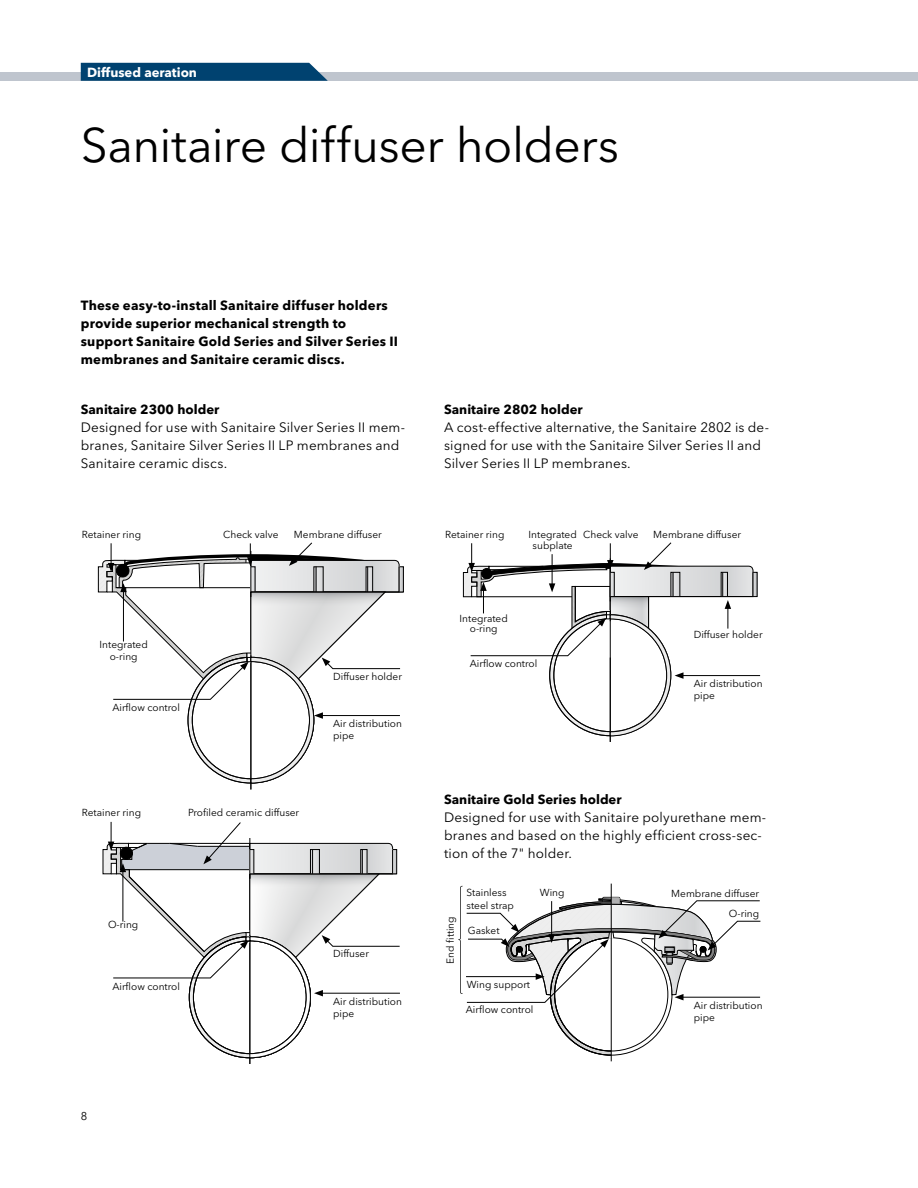
<style>
.page{position:relative;width:918px;height:1188px;background:#fff}
.page>*{position:absolute;margin:0;border:0;box-sizing:border-box;transform-origin:0 0}
.t1{font:48px "Avenir Next LT Pro";letter-spacing:-.01em;color:#000}
.t2{font:13.5px/18px "Avenir Next LT Pro";letter-spacing:.01em;color:#000}
.t3{font:700 13.35px/18px "Avenir Next LT Pro";letter-spacing:.015em;color:#000}
.t4{font:700 13.2px "Avenir Next LT Pro";color:#000}
.t5{font:700 13.2px "Avenir Next LT Pro";color:#fff}
.t6{font:11.25px "Avenir Next LT Pro";color:#000}
.t7{font:10.2px/12.1px "Avenir Next LT Pro";color:#000}
</style>
<div class="page">
<div style="left:0;top:72px;width:918px;height:9px;background:#bfc5ce"></div>
<hr style="left:610px;top:658px;width:1px;height:84px;background:#000">
<hr style="left:251px;top:655px;width:1px;height:134px;background:#000">
<hr style="left:250px;top:935px;width:1px;height:128px;background:#000">
<hr style="left:611px;top:884px;width:1px;height:177px;background:#000">
<svg style="left:98px;top:542px;width:306px;height:242px"></svg>
<hr style="left:681px;top:675px;width:79px;height:1px;background:#000">
<svg style="left:463px;top:542px;width:295px;height:195px"></svg>
<svg style="left:102px;top:822px;width:298px;height:236px"></svg>
<svg style="left:458px;top:886px;width:303px;height:170px"></svg>
<svg style="left:81px;top:63px;width:247px;height:18px"></svg>
<p class="t5" style="left:87px;top:65px;width:111px">Diffused aeration</p>
<h1 class="t1" style="left:81px;top:117px;width:540px">Sanitaire diffuser holders</h1>
<h3 class="t3" style="left:81px;top:296px;width:319px">These easy-to-install Sanitaire diffuser holders provide superior mechanical strength to support Sanitaire Gold Series and Silver Series II membranes and Sanitaire ceramic discs.</h3>
<p class="t4" style="left:81px;top:401px;width:140px">Sanitaire 2300 holder</p>
<h2 class="t2" style="left:81px;top:418px;width:326px">Designed for use with Sanitaire Silver Series II mem&shy;branes, Sanitaire Silver Series II LP membranes and<br>Sanitaire ceramic discs.</h2>
<p class="t4" style="left:444px;top:401px;width:140px">Sanitaire 2802 holder</p>
<h2 class="t2" style="left:444px;top:418px;width:327px">A cost-effective alternative, the Sanitaire 2802 is de&shy;signed for use with the Sanitaire Silver Series II and<br>Silver Series II LP membranes.</h2>
<p class="t7" style="left:82px;top:528px;width:61px">Retainer ring</p>
<p class="t7" style="left:100px;top:638px;width:50px;text-align:center">Integrated o-ring</p>
<p class="t7" style="left:112px;top:701px;width:69px">Airflow control</p>
<p class="t7" style="left:529px;top:529px;width:50px;line-height:10.5px;text-align:center">Integrated subplate</p>
<p class="t7" style="left:223px;top:529px;width:57px">Check valve</p>
<p class="t7" style="left:294px;top:529px;width:89px">Membrane diffuser</p>
<p class="t7" style="left:583px;top:529px;width:57px">Check valve</p>
<p class="t7" style="left:653px;top:529px;width:89px">Membrane diffuser</p>
<p class="t7" style="left:445px;top:529px;width:61px">Retainer ring</p>
<p class="t7" style="left:333px;top:670px;width:70px">Diffuser holder</p>
<p class="t7" style="left:333px;top:718px;width:70px">Air distribution pipe</p>
<p class="t7" style="left:460px;top:613px;width:50px;line-height:10.5px;text-align:center">Integrated o-ring</p>
<p class="t7" style="left:470px;top:658px;width:69px">Airflow control</p>
<p class="t7" style="left:694px;top:628px;width:70px">Diffuser holder</p>
<p class="t7" style="left:694px;top:678px;width:70px">Air distribution pipe</p>
<p class="t7" style="left:82px;top:806px;width:61px">Retainer ring</p>
<p class="t7" style="left:188px;top:807px;width:113px">Profiled ceramic diffuser</p>
<p class="t7" style="left:108px;top:918px;width:32px">O-ring</p>
<p class="t7" style="left:112px;top:980px;width:69px">Airflow control</p>
<p class="t6" style="left:81px;top:1109px;width:8px">8</p>
<p class="t7" style="left:333px;top:948px;width:37px">Diffuser</p>
<p class="t7" style="left:333px;top:995px;width:70px">Air distribution pipe</p>
<p class="t4" style="left:444px;top:791px;width:179px">Sanitaire Gold Series holder</p>
<h2 class="t2" style="left:444px;top:808px;width:324px">Designed for use with Sanitaire polyurethane mem&shy;branes and based on the highly efficient cross-sec&shy;tion of the 7" holder.</h2>
<p class="t7" style="left:444px;top:964px;width:49px;rotate:-90deg">End fitting</p>
<p class="t7" style="left:467px;top:887px;width:49px">Stainless steel strap</p>
<p class="t7" style="left:468px;top:925px;width:33px">Gasket</p>
<p class="t7" style="left:540px;top:887px;width:26px">Wing</p>
<p class="t7" style="left:467px;top:979px;width:65px">Wing support</p>
<p class="t7" style="left:466px;top:1004px;width:69px">Airflow control</p>
<p class="t7" style="left:671px;top:883px;width:89px;line-height:20.2px;text-align:right">Membrane diffuser<br>O-ring</p>
<p class="t7" style="left:694px;top:999px;width:70px">Air distribution pipe</p>
</div>
